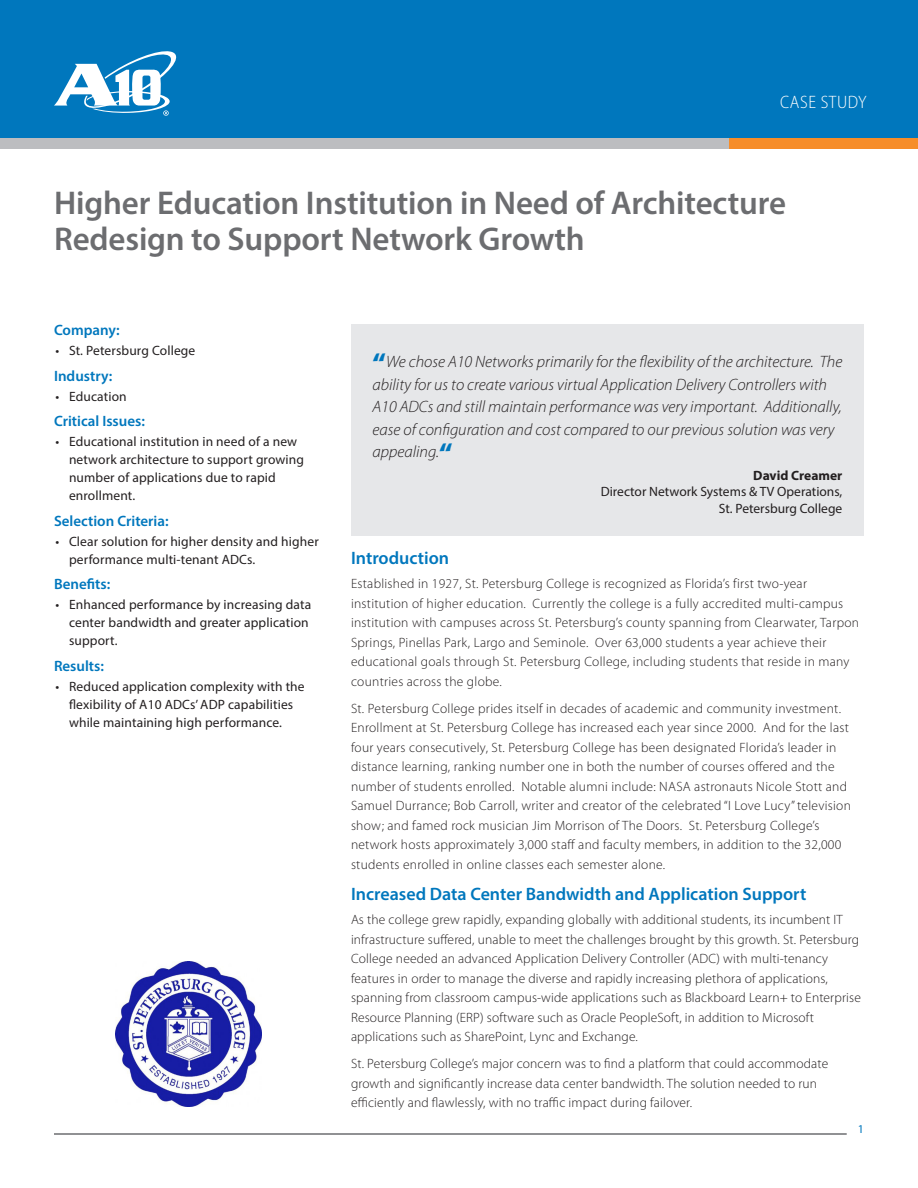
<style>
.page{position:relative;width:918px;height:1188px;background:#fff}
.page>*{position:absolute;margin:0;border:0;box-sizing:border-box;transform-origin:0 0}
.Case_Study_Title{font:600 33px/36px "Myriad Pro";letter-spacing:-.005em;color:#6c6d70}
.L1_Head{font:600 18px "Myriad Pro";color:#0077bd}
.t1{font:300 semi-condensed 18px "Myriad Pro";letter-spacing:.03em;color:#fff}
.Pull_Quote{font:italic 300 16.5px/22.5px "Myriad Pro";color:#231f20}
.Sidebar_heads{font:600 15px "Myriad Pro";color:#0077bd}
.body_text{font:300 13.5px/19.5px "Myriad Pro";letter-spacing:.02em;color:#231f20}
.Quote_title{font:13.5px/18px "Myriad Pro";letter-spacing:.01em;color:#231f20}
.Quote_Name{font:700 13.5px "Myriad Pro";color:#231f20}
.t2{font:12px "Myriad Pro";color:#0077bd}
.s1{font-weight:900;font-style:normal;font-size:27px;color:#0077bd}
</style>
<div class="page">
<div style="left:0;top:0;width:918px;height:148px;background:#0077bd"></div>
<svg style="left:54px;top:51px;width:123px;height:65px"></svg>
<hr style="left:54px;top:1133px;width:793px;height:2px;background:#6c6d70">
<div style="left:0;top:138px;width:918px;height:10px;background:#bcbdc0"></div>
<div style="left:729px;top:138px;width:189px;height:10px;background:#f68d29"></div>
<div style="left:351px;top:324px;width:513px;height:212px;background:#e6e7e9"></div>
<img style="left:116px;top:961px;width:146px;height:146px">
<h2 class="t1" style="left:780px;top:92px;width:88px">CASE STUDY</h2>
<p class="Case_Study_Title" style="left:54px;top:184px;width:734px">Higher Education Institution in Need of Architecture<br>Redesign to Support Network Growth</p>
<p class="Sidebar_heads" style="left:54px;top:321px;width:67px">Company:</p>
<p class="Quote_title" style="left:56px;top:342px;width:141px">• St. Petersburg College</p>
<p class="Sidebar_heads" style="left:54px;top:366px;width:60px">Industry:</p>
<p class="Quote_title" style="left:56px;top:387px;width:73px">• Education</p>
<p class="Sidebar_heads" style="left:54px;top:412px;width:92px">Critical Issues:</p>
<p class="Quote_title" style="left:69px;top:433px;width:237px;text-indent:-14px">• Educational institution in need of a new network architecture to support growing number of applications due to rapid enrollment.</p>
<p class="Sidebar_heads" style="left:54px;top:511px;width:116px">Selection Criteria:</p>
<p class="Quote_title" style="left:69px;top:532px;width:251px;text-indent:-14px">• Clear solution for higher density and higher performance multi-tenant ADCs.</p>
<p class="Sidebar_heads" style="left:54px;top:575px;width:58px">Benefits:</p>
<p class="Quote_title" style="left:69px;top:596px;width:244px;text-indent:-14px">• Enhanced performance by increasing data center bandwidth and greater application support.</p>
<p class="Sidebar_heads" style="left:54px;top:656px;width:52px">Results:</p>
<p class="Quote_title" style="left:69px;top:677px;width:237px;text-indent:-14px">• Reduced application complexity with the flexibility of A10 ADCs’ ADP capabilities while maintaining high performance.</p>
<p class="Pull_Quote" style="left:373px;top:351px;width:471px"><span class="s1">“</span>We chose A10 Networks primarily for the flexibility of the architecture. The ability for us to create various virtual Application Delivery Controllers with A10 ADCs and still maintain performance was very important. Additionally, ease of configuration and cost compared to our previous solution was very appealing.<span class="s1">“</span></p>
<p class="Quote_Name" style="left:753px;top:466px;width:91px">David Creamer</p>
<p class="Quote_title" style="left:601px;top:482px;width:243px">Director Network Systems &amp; TV Operations,</p>
<p class="Quote_title" style="left:719px;top:499px;width:125px">St. Petersburg College</p>
<p class="L1_Head" style="left:351px;top:547px;width:100px">Introduction</p>
<p class="body_text" style="left:351px;top:574px;width:510px">Established in 1927, St. Petersburg College is recognized as Florida’s first two-year institution of higher education. Currently the college is a fully accredited multi-campus institution with campuses across St. Petersburg’s county spanning from Clearwater, Tarpon Springs, Pinellas Park, Largo and Seminole. Over 63,000 students a year achieve their educational goals through St. Petersburg College, including students that reside in many countries across the globe.</p>
<p class="body_text" style="left:351px;top:699px;width:501px">St. Petersburg College prides itself in decades of academic and community investment.<br>Enrollment at St. Petersburg College has increased each year since 2000. And for the last four years consecutively, St. Petersburg College has been designated Florida’s leader in distance learning, ranking number one in both the number of courses offered and the number of students enrolled. Notable alumni include: NASA astronauts Nicole Stott and Samuel Durrance; Bob Carroll, writer and creator of the celebrated “I Love Lucy” television show; and famed rock musician Jim Morrison of The Doors. St. Petersburg College’s network hosts approximately 3,000 staff and faculty members, in addition to the 32,000 students enrolled in online classes each semester alone.</p>
<p class="L1_Head" style="left:351px;top:883px;width:457px">Increased Data Center Bandwidth and Application Support</p>
<p class="body_text" style="left:351px;top:910px;width:512px">As the college grew rapidly, expanding globally with additional students, its incumbent IT infrastructure suffered, unable to meet the challenges brought by this growth. St. Petersburg College needed an advanced Application Delivery Controller (ADC) with multi-tenancy features in order to manage the diverse and rapidly increasing plethora of applications, spanning from classroom campus-wide applications such as Blackboard Learn+ to Enterprise Resource Planning (ERP) software such as Oracle PeopleSoft, in addition to Microsoft applications such as SharePoint, Lync and Exchange.</p>
<p class="body_text" style="left:351px;top:1054px;width:479px">St. Petersburg College’s major concern was to find a platform that could accommodate growth and significantly increase data center bandwidth. The solution needed to run efficiently and flawlessly, with no traffic impact during failover.</p>
<p class="t2" style="left:858px;top:1122px;width:8px">1</p>
</div>
